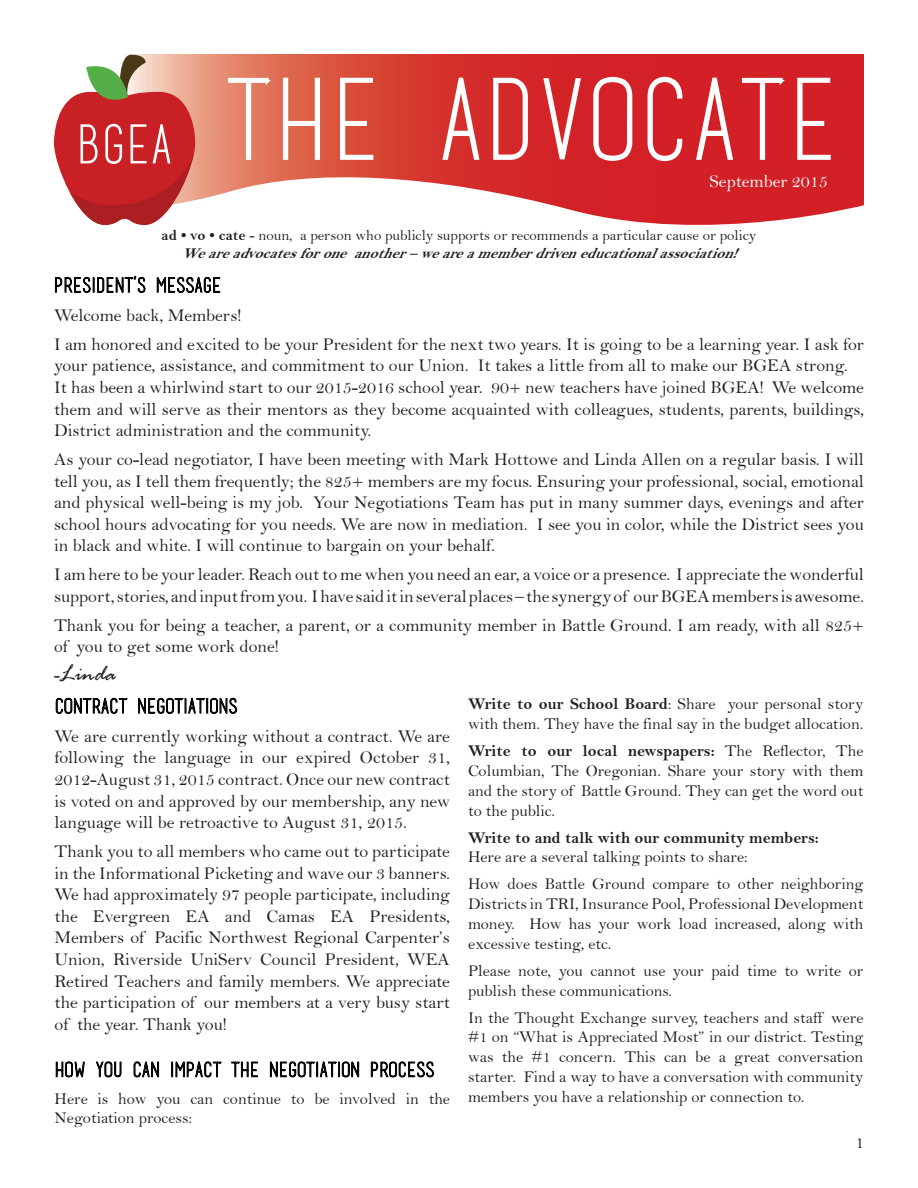
<style>
.page{position:relative;width:918px;height:1188px;background:#fff}
.page>*{position:absolute;margin:0;border:0;box-sizing:border-box;transform-origin:0 0}
.t1{font:italic 24px "Rage";color:#231f20}
.t2{font:18px/21.6px "Bell";color:#231f20;text-align:justify}
.t3{font:18px "Bell";color:#fff}
.t4{font:16.5px/19.8px "Bell";color:#231f20}
.t5{font:16.5px "Bell MT Bold";color:#231f20}
.t6{font:15px "Bell";color:#231f20}
.t7{font:italic 15px "Bell MT Bold";color:#231f20}
.s1{font-family:"Bell MT Bold"}
</style>
<div class="page">
<svg style="left:126px;top:54px;width:738px;height:171px"></svg>
<svg style="left:227px;top:76px;width:48px;height:85px;background:#e69079"></svg>
<svg style="left:281px;top:76px;width:41px;height:85px"></svg>
<svg style="left:339px;top:76px;width:36px;height:85px"></svg>
<svg style="left:441px;top:69px;width:40px;height:92px"></svg>
<svg style="left:492px;top:76px;width:37px;height:85px"></svg>
<svg style="left:542px;top:77px;width:41px;height:84px"></svg>
<svg style="left:591px;top:75px;width:43px;height:88px"></svg>
<svg style="left:646px;top:75px;width:38px;height:88px"></svg>
<svg style="left:694px;top:69px;width:94px;height:92px"></svg>
<svg style="left:796px;top:76px;width:36px;height:85px"></svg>
<svg style="left:55px;top:697px;width:73px;height:17px"></svg>
<svg style="left:138px;top:697px;width:99px;height:17px"></svg>
<svg style="left:55px;top:1061px;width:30px;height:17px"></svg>
<svg style="left:95px;top:1061px;width:27px;height:17px"></svg>
<svg style="left:133px;top:1061px;width:27px;height:17px"></svg>
<svg style="left:171px;top:1061px;width:51px;height:17px"></svg>
<svg style="left:231px;top:1061px;width:27px;height:17px"></svg>
<svg style="left:269px;top:1061px;width:91px;height:17px"></svg>
<svg style="left:370px;top:1061px;width:64px;height:17px"></svg>
<svg style="left:54px;top:55px;width:141px;height:170px"></svg>
<svg style="left:54px;top:276px;width:92px;height:17px"></svg>
<svg style="left:156px;top:276px;width:65px;height:17px"></svg>
<p class="t3" style="left:709px;top:170px;width:120px">September 2015</p>
<p class="t6" style="left:162px;top:226px;width:596px"><span class="s1">ad • vo • cate</span> - noun, a person who publicly supports or recommends a particular cause or policy</p>
<p class="t7" style="left:182px;top:244px;width:564px">Weareadvocatesforoneanother–weareamemberdriveneducationalassociation!</p>
<p class="t2" style="left:54px;top:304px;width:189px">Welcome back, Members!</p>
<p class="t2" style="left:54px;top:333px;width:811px">I am honored and excited to be your President for the next two years. It is going to be a learning year. I ask for your patience, assistance, and commitment to our Union. It takes a little from all to make our BGEA strong.</p>
<p class="t2" style="left:54px;top:376px;width:812px">It has been a whirlwind start to our 2015-2016 school year. 90+ new teachers have joined BGEA! We welcome them and will serve as their mentors as they become acquainted with colleagues, students, parents, buildings, District administration and the community.</p>
<p class="t2" style="left:54px;top:448px;width:812px">As your co-lead negotiator, I have been meeting with Mark Hottowe and Linda Allen on a regular basis. I will tell you, as I tell them frequently; the 825+ members are my focus. Ensuring your professional, social, emotional and physical well-being is my job. Your Negotiations Team has put in many summer days, evenings and after school hours advocating for you needs. We are now in mediation. I see you in color, while the District sees you in black and white. I will continue to bargain on your behalf.</p>
<p class="t2" style="left:54px;top:564px;width:812px">I am here to be your leader. Reach out to me when you need an ear, a voice or a presence. I appreciate the wonderful support, stories, and input from you. I have said it in several places – the synergy of our BGEA members is awesome.</p>
<p class="t2" style="left:54px;top:614px;width:812px">Thank you for being a teacher, a parent, or a community member in Battle Ground. I am ready, with all 825+ of you to get some work done!</p>
<p class="t1" style="left:54px;top:661px;width:63px">-Linda</p>
<p class="t2" style="left:55px;top:725px;width:397px">We are currently working without a contract. We are following the language in our expired October 31, 2012-August 31, 2015 contract. Once our new contract is voted on and approved by our membership, any new language will be retroactive to August 31, 2015.</p>
<p class="t2" style="left:55px;top:840px;width:397px">Thank you to all members who came out to participate in the Informational Picketing and wave our 3 banners.<br>We had approximately 97 people participate, including</p>
<p class="t2" style="left:55px;top:905px;width:397px">the Evergreen EA and Camas EA Presidents, Members of Pacific Northwest Regional Carpenter’s Union, Riverside UniServ Council President, WEA Retired Teachers and family members. We appreciate the participation of our members at a very busy start of the year. Thank you!</p>
<p class="t4" style="left:55px;top:1088px;width:397px">Here is how you can continue to be involved in the<br>Negotiation process:</p>
<p class="t4" style="left:468px;top:694px;width:397px"><span class="s1">Write to our School Board</span>: Share your personal story with them. They have the final say in the budget allocation.</p>
<p class="t4" style="left:468px;top:741px;width:397px;text-align:justify"><span class="s1">Write to our local newspapers:</span> The Reflector, The Columbian, The Oregonian. Share your story with them and the story of Battle Ground. They can get the word out to the public.</p>
<p class="t5" style="left:468px;top:828px;width:352px">Write to and talk with our community members:</p>
<p class="t4" style="left:468px;top:847px;width:281px">Here are a several talking points to share:</p>
<p class="t4" style="left:468px;top:874px;width:397px;text-align:justify">How does Battle Ground compare to other neighboring Districts in TRI, Insurance Pool, Professional Development money. How has your work load increased, along with excessive testing, etc.</p>
<p class="t4" style="left:468px;top:961px;width:397px">Please note, you cannot use your paid time to write or publish these communications.</p>
<p class="t4" style="left:468px;top:1007px;width:397px;text-align:justify">In the Thought Exchange survey, teachers and staff were #1 on “What is Appreciated Most” in our district. Testing was the #1 concern. This can be a great conversation starter. Find a way to have a conversation with community members you have a relationship or connection to.</p>
<p class="t2" style="left:855px;top:1131px;width:10px">1</p>
</div>
